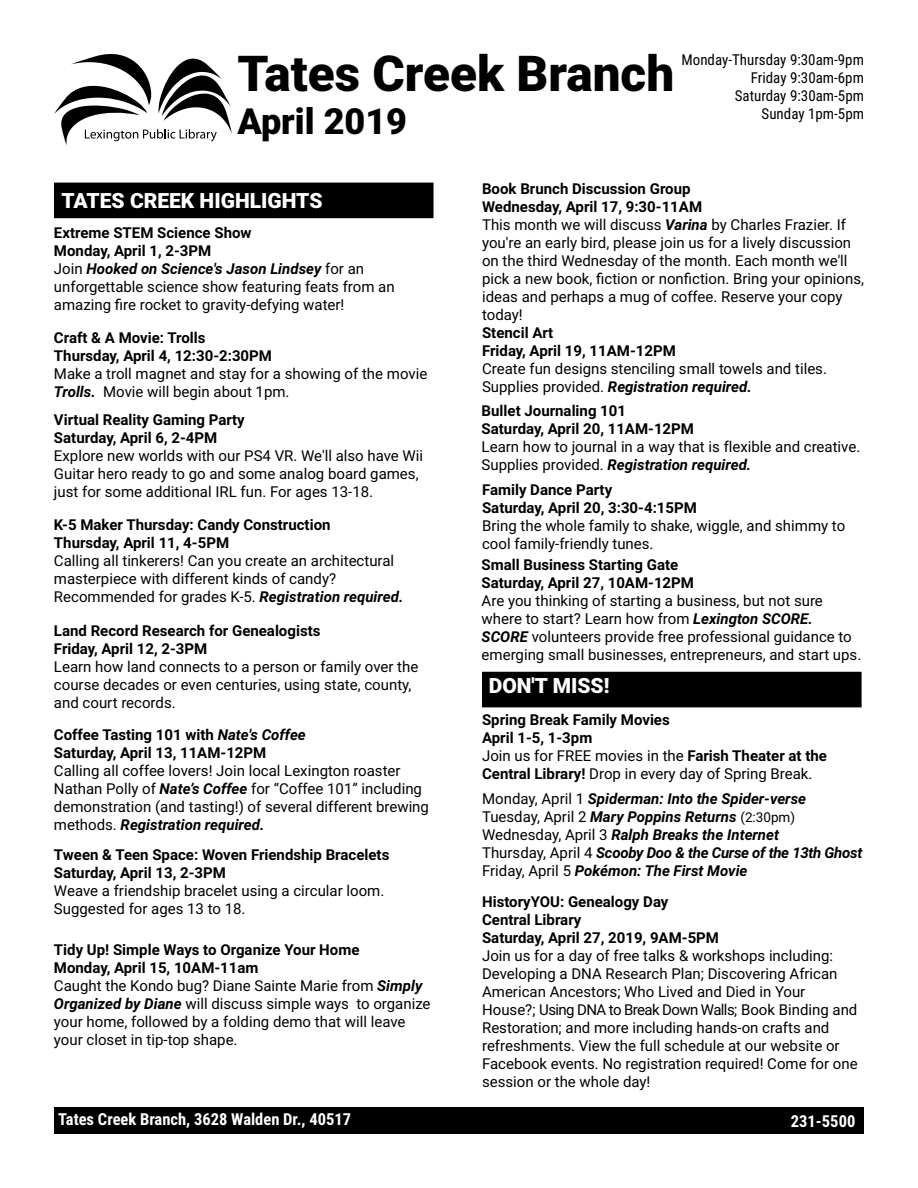
<style>
.page{position:relative;width:918px;height:1188px;background:#fff}
.page>*{position:absolute;margin:0;border:0;box-sizing:border-box;transform-origin:0 0}
.t1{font:900 49.5px "Roboto";color:#000}
.t2{font:900 36px "Roboto";color:#000}
.t3{font:900 21px "Roboto";color:#fff}
.t4{font:700 16.5px "Roboto Condensed";color:#fff}
.t5{font:15px/18px "Roboto";color:#000}
.t6{font:700 15px/18px "Roboto";color:#000}
.t7{font:italic 700 15px/18px "Roboto";color:#000}
.t8{font:15px/18px "Roboto Condensed";color:#000;text-align:right}
.s1{font-weight:700}
.s2{font-weight:700;font-style:italic}
.s3{font-style:italic}
.s4{font-weight:400}
.s5{font-weight:400;font-style:normal}
.s6{font-weight:400;font-style:normal;font-size:13.5px}
</style>
<div class="page">
<div style="left:54px;top:1108px;width:810px;height:26px;background:#000"></div>
<div style="left:55px;top:183px;width:378px;height:34px;background:#000"></div>
<div style="left:54px;top:183px;width:380px;height:35px;border:2px solid #000"></div>
<svg style="left:54px;top:54px;width:178px;height:92px"></svg>
<div style="left:483px;top:673px;width:378px;height:34px;background:#000"></div>
<div style="left:482px;top:672px;width:380px;height:35px;border:2px solid #000"></div>
<h1 class="t1" style="left:237px;top:39px;width:438px">Tates Creek Branch</h1>
<h2 class="t2" style="left:237px;top:96px;width:171px">April 2019</h2>
<p class="t8" style="left:682px;top:50px;width:184px">Monday-Thursday 9:30am-9pm<br>Friday 9:30am-6pm<br>Saturday 9:30am-5pm<br>Sunday 1pm-5pm</p>
<h3 class="t3" style="left:62px;top:186px;width:262px">TATES CREEK HIGHLIGHTS</h3>
<p class="t5" style="left:54px;top:223px;width:342px"><span class="s1">Extreme STEM Science Show<br>Monday, April 1, 2-3PM<br></span>Join <span class="s2">Hooked on Science's Jason Lindsey</span> for an unforgettable science show featuring feats from an amazing fire rocket to gravity-defying water!</p>
<p class="t6" style="left:54px;top:328px;width:220px">Craft &amp; A Movie: Trolls<br>Thursday, April 4, 12:30-2:30PM</p>
<p class="t5" style="left:54px;top:364px;width:375px">Make a troll magnet and stay for a showing of the movie<br><span class="s2">Trolls.</span> Movie will begin about 1pm.</p>
<p class="t6" style="left:54px;top:410px;width:192px">Virtual Reality Gaming Party<br>Saturday, April 6, 2-4PM</p>
<p class="t5" style="left:54px;top:446px;width:371px">Explore new worlds with our PS4 VR. We'll also have Wii<br>Guitar hero ready to go and some analog board games, just for some additional IRL fun. For ages 13-18.</p>
<p class="t6" style="left:54px;top:515px;width:278px">K-5 Maker Thursday: Candy Construction<br>Thursday, April 11, 4-5PM</p>
<p class="t5" style="left:54px;top:551px;width:351px">Calling all tinkerers! Can you create an architectural masterpiece with different kinds of candy?<br>Recommended for grades K-5. <span class="s2">Registration required.</span></p>
<p class="t6" style="left:54px;top:621px;width:268px">Land Record Research for Genealogists<br>Friday, April 12, 2-3PM</p>
<p class="t5" style="left:54px;top:657px;width:366px">Learn how land connects to a person or family over the course decades or even centuries, using state, county, and court records.</p>
<p class="t6" style="left:54px;top:725px;width:253px">Coffee Tasting 101 with <span class="s3">Nate's Coffee<br></span>Saturday, April 13, 11AM-12PM</p>
<p class="t5" style="left:54px;top:761px;width:377px">Calling all coffee lovers! Join local Lexington roaster Nathan Polly of <span class="s2">Nate’s Coffee</span> for “Coffee 101” including demonstration (and tasting!) of several different brewing methods. <span class="s2">Registration required.</span></p>
<p class="t6" style="left:54px;top:845px;width:337px">Tween &amp; Teen Space: Woven Friendship Bracelets<br>Saturday, April 13, 2-3PM</p>
<p class="t5" style="left:54px;top:881px;width:332px">Weave a friendship bracelet using a circular loom.<br>Suggested for ages 13 to 18.</p>
<p class="t5" style="left:54px;top:940px;width:378px"><span class="s1">Tidy Up! Simple Ways to Organize Your Home<br>Monday, April 15, 10AM-11am<br></span>Caught the Kondo bug? Diane Sainte Marie from <span class="s2">Simply Organized by Diane</span> will discuss simple ways to organize your home, followed by a folding demo that will leave your closet in tip-top shape.</p>
<p class="t4" style="left:58px;top:1108px;width:294px">Tates Creek Branch, 3628 Walden Dr., 40517</p>
<p class="t5" style="left:482px;top:179px;width:384px"><span class="s1">Book Brunch Discussion Group<br>Wednesday, April 17, 9:30-11AM<br></span>This month we will discuss <span class="s2">Varina</span> by Charles Frazier. If you're an early bird, please join us for a lively discussion on the third Wednesday of the month. Each month we'll pick a new book, fiction or nonfiction. Bring your opinions, ideas and perhaps a mug of coffee. Reserve your copy today!</p>
<p class="t6" style="left:482px;top:323px;width:195px">Stencil Art<br>Friday, April 19, 11AM-12PM</p>
<p class="t5" style="left:482px;top:359px;width:346px">Create fun designs stenciling small towels and tiles.<br>Supplies provided. <span class="s2">Registration required.</span></p>
<p class="t6" style="left:482px;top:401px;width:214px">Bullet Journaling 101<br>Saturday, April 20, 11AM-12PM</p>
<p class="t5" style="left:482px;top:437px;width:380px">Learn how to journal in a way that is flexible and creative.<br>Supplies provided. <span class="s2">Registration required.</span></p>
<p class="t6" style="left:482px;top:480px;width:216px">Family Dance Party<br>Saturday, April 20, 3:30-4:15PM</p>
<p class="t5" style="left:482px;top:516px;width:365px">Bring the whole family to shake, wiggle, and shimmy to cool family-friendly tunes.</p>
<p class="t6" style="left:482px;top:556px;width:214px">Small Business Starting Gate<br>Saturday, April 27, 10AM-12PM</p>
<p class="t5" style="left:482px;top:592px;width:381px">Are you thinking of starting a business, but not sure where to start? Learn how from <span class="s2">Lexington SCORE.<br>SCORE</span> volunteers provide free professional guidance to emerging small businesses, entrepreneurs, and start ups.</p>
<h3 class="t3" style="left:489px;top:671px;width:122px">DON'T MISS!</h3>
<p class="t6" style="left:482px;top:710px;width:346px">Spring Break Family Movies<br>April 1-5, 1-3pm<br><span class="s4">Join us for FREE movies in the</span> Farish Theater at the Central Library! <span class="s4">Drop in every day of Spring Break.</span></p>
<p class="t7" style="left:482px;top:789px;width:382px"><span class="s5">Monday, April 1</span> Spiderman: Into the Spider-verse <span class="s5">Tuesday, April 2</span> Mary Poppins Returns <span class="s6">(2:30pm)<br></span><span class="s5">Wednesday, April 3</span> Ralph Breaks the Internet<br><span class="s5">Thursday, April 4</span> Scooby Doo &amp; the Curse of the 13th Ghost <span class="s5">Friday, April 5</span> Pokémon: The First Movie</p>
<p class="t6" style="left:482px;top:892px;width:239px">HistoryYOU: Genealogy Day<br>Central Library<br>Saturday, April 27, 2019, 9AM-5PM</p>
<p class="t5" style="left:482px;top:946px;width:377px">Join us for a day of free talks &amp; workshops including:<br>Developing a DNA Research Plan; Discovering African American Ancestors; Who Lived and Died in Your House?; Using DNA to Break Down Walls; Book Binding and Restoration; and more including hands-on crafts and refreshments. View the full schedule at our website or Facebook events. No registration required! Come for one session or the whole day!</p>
<p class="t4" style="left:791px;top:1109px;width:66px">231-5500</p>
</div>
